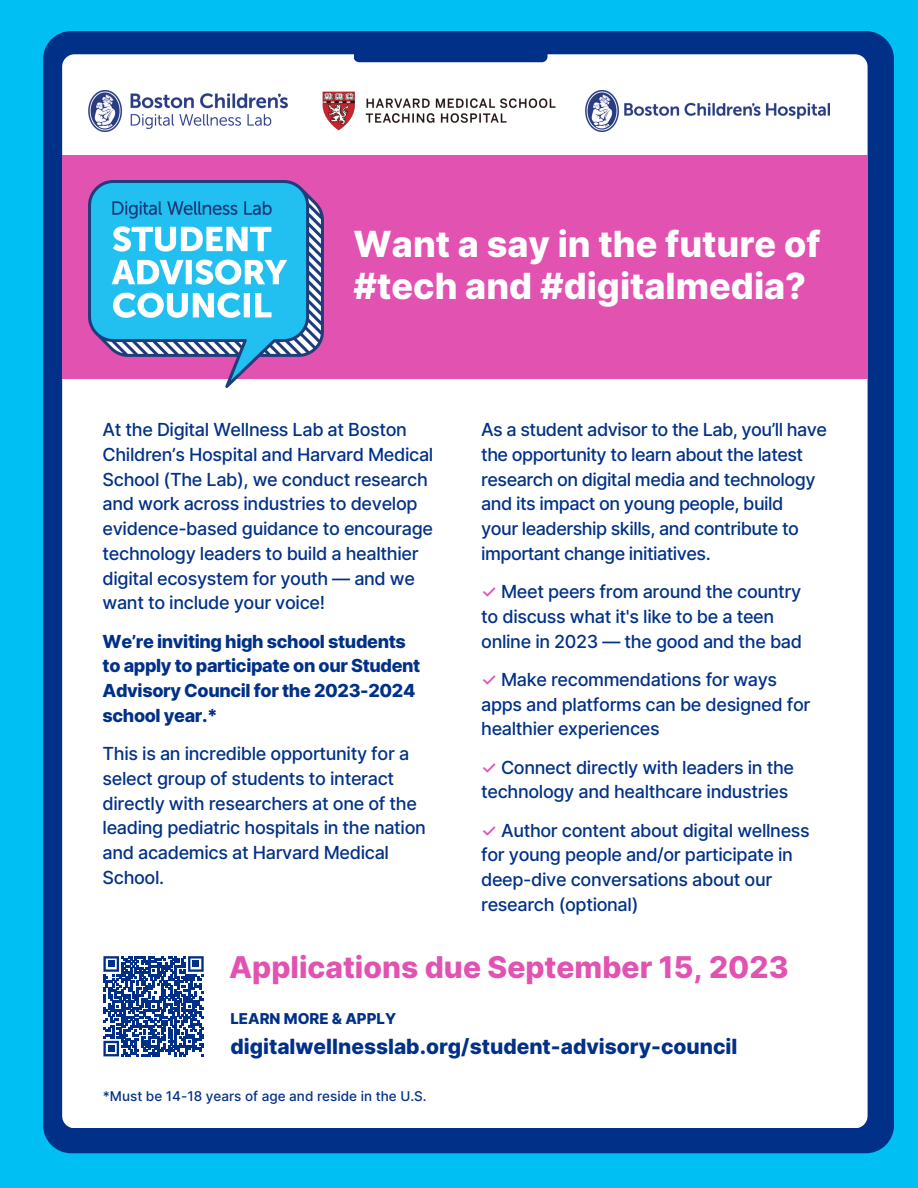
<style>
.page{position:relative;width:918px;height:1188px;background:#00c0f3}
.page>*{position:absolute;margin:0;border:0;box-sizing:border-box;transform-origin:0 0}
.t1{font:800 36px/42.2px "Inter";color:#fff}
.t2{font:800 30px "Inter";color:#e252b1}
.t3{font:800 21px "Inter";color:#003087}
.t4{font:500 18px/24.8px "Inter";letter-spacing:-.02em;color:#003087}
.t5{font:800 18px/24.8px "Inter";letter-spacing:-.02em;color:#003087}
.t6{font:800 15px "Inter";color:#003087}
.t7{font:500 13.5px "Inter";color:#003087}
.s1{color:#e252b1}
</style>
<div class="page">
<div style="left:43px;top:31px;width:851px;height:1122px;background:#003087"></div>
<div style="left:62px;top:54px;width:806px;height:1074px;background:#fff"></div>
<img style="left:89px;top:90px;width:740px;height:42px">
<div style="left:354px;top:45px;width:194px;height:17px;background:#003087"></div>
<div style="left:99px;top:952px;width:109px;height:109px;background:#fff"></div>
<svg style="left:103px;top:956px;width:101px;height:100px"></svg>
<div style="left:108px;top:1045px;width:7px;height:7px;background:#002f87"></div>
<div style="left:62px;top:155px;width:806px;height:224px;background:#e252b1"></div>
<img style="left:89px;top:181px;width:235px;height:207px">
<p class="t1" style="left:354px;top:223px;width:469px">Want a say in the future of #tech and #digitalmedia?</p>
<p class="t4" style="left:103px;top:417px;width:332px">At the Digital Wellness Lab at Boston Children’s Hospital and Harvard Medical School (The Lab), we conduct research and work across industries to develop evidence-based guidance to encourage technology leaders to build a healthier digital ecosystem for youth — and we want to include your voice!</p>
<p class="t5" style="left:103px;top:629px;width:305px">We’re inviting high school students</p>
<p class="t5" style="left:103px;top:654px;width:319px">to apply to participate on our Student<br>Advisory Council for the 2023-2024 school year.*</p>
<p class="t4" style="left:103px;top:741px;width:325px">This is an incredible opportunity for a select group of students to interact directly with researchers at one of the leading pediatric hospitals in the nation and academics at Harvard Medical School.</p>
<p class="t4" style="left:481px;top:417px;width:347px">As a student advisor to the Lab, you’ll have the opportunity to learn about the latest research on digital media and technology and its impact on young people, build</p>
<p class="t4" style="left:481px;top:516px;width:319px">your leadership skills, and contribute to important change initiatives.</p>
<p class="t4" style="left:481px;top:579px;width:322px"><span class="s1">✓</span> Meet peers from around the country</p>
<p class="t4" style="left:481px;top:604px;width:295px">to discuss what it's like to be a teen</p>
<p class="t4" style="left:481px;top:629px;width:322px">online in 2023 — the good and the bad</p>
<p class="t4" style="left:481px;top:667px;width:298px"><span class="s1">✓</span> Make recommendations for ways</p>
<p class="t4" style="left:481px;top:692px;width:331px">apps and platforms can be designed for healthier experiences</p>
<p class="t4" style="left:481px;top:755px;width:314px"><span class="s1">✓</span> Connect directly with leaders in the technology and healthcare industries</p>
<p class="t4" style="left:481px;top:818px;width:330px"><span class="s1">✓</span> Author content about digital wellness for young people and/or participate in deep-dive conversations about our research (optional)</p>
<p class="t2" style="left:229px;top:949px;width:561px">Applications due September 15, 2023</p>
<p class="t6" style="left:230px;top:1009px;width:167px">LEARN MORE &amp; APPLY</p>
<p class="t3" style="left:230px;top:1033px;width:509px">digitalwellnesslab.org/student-advisory-council</p>
<p class="t7" style="left:103px;top:1088px;width:325px">*Must be 14-18 years of age and reside in the U.S.</p>
</div>
